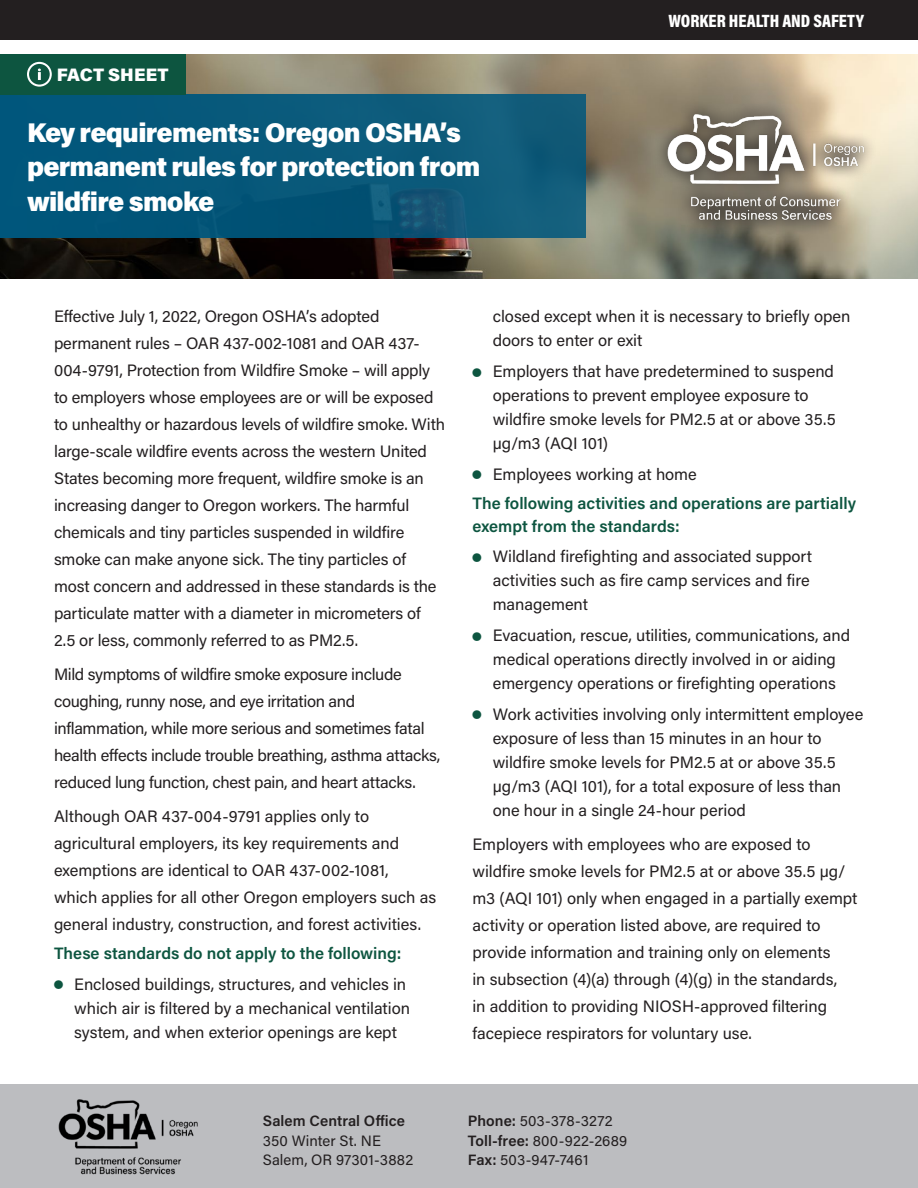
<style>
.page{position:relative;width:918px;height:1188px;background:#fff}
.page>*{position:absolute;margin:0;border:0;box-sizing:border-box;transform-origin:0 0}
.Fact_Sheet_Title{font:900 27px/34.5px "Acumin Pro";letter-spacing:-.03em;color:#fff}
.t1{font:900 18px "Acumin Pro Cond";color:#fff}
.t2{font:900 18px "Acumin Pro";letter-spacing:.005em;color:#fff}
.Body{font:16.5px/27px "Acumin Pro";letter-spacing:-.005em;color:#231f20}
.Body-2{font:600 16.5px/22.5px "Acumin Pro";color:#0d5540}
.t3{font:15px/19.5px "Acumin Pro";letter-spacing:.01em;color:#231f20}
.t4{font:600 15px "Acumin Pro";letter-spacing:.005em;color:#231f20}
.s1{font-weight:600}
</style>
<div class="page">
<img style="left:0;top:54px;width:918px;height:225px">
<div style="left:0;top:94px;width:586px;height:144px;background:#08587b"></div>
<div style="left:0;top:0;width:918px;height:40px;background:#231f20"></div>
<div style="left:0;top:54px;width:186px;height:40px;background:#0d5540"></div>
<svg style="left:27px;top:62px;width:25px;height:25px"></svg>
<div style="left:0;top:1084px;width:918px;height:104px;background:#bcbdc0"></div>
<img style="left:58px;top:1099px;width:140px;height:76px">
<div style="left:653px;top:100px;width:225px;height:134px;background:#231f20;opacity:.75"></div>
<img style="left:666px;top:112px;width:199px;height:109px">
<p class="t2" style="left:57px;top:62px;width:113px">FACT SHEET</p>
<p class="Fact_Sheet_Title" style="left:27px;top:114px;width:455px">Key requirements: Oregon OSHA’s permanent rules for protection from wildfire smoke</p>
<p class="t1" style="left:668px;top:9px;width:197px">WORKER HEALTH AND SAFETY</p>
<p class="Body" style="left:54px;top:302px;width:393px">Effective July 1, 2022, Oregon OSHA’s adopted permanent rules – OAR 437-002-1081 and OAR 437- 004-9791, Protection from Wildfire Smoke – will apply to employers whose employees are or will be exposed to unhealthy or hazardous levels of wildfire smoke. With large-scale wildfire events across the western United States becoming more frequent, wildfire smoke is an increasing danger to Oregon workers. The harmful chemicals and tiny particles suspended in wildfire smoke can make anyone sick. The tiny particles of most concern and addressed in these standards is the particulate matter with a diameter in micrometers of 2.5 or less, commonly referred to as PM2.5.</p>
<p class="Body" style="left:54px;top:660px;width:388px">Mild symptoms of wildfire smoke exposure include coughing, runny nose, and eye irritation and inflammation, while more serious and sometimes fatal health effects include trouble breathing, asthma attacks, reduced lung function, chest pain, and heart attacks.</p>
<p class="Body" style="left:54px;top:802px;width:384px">Although OAR 437-004-9791 applies only to agricultural employers, its key requirements and exemptions are identical to OAR 437-002-1081,<br>which applies for all other Oregon employers such as general industry, construction, and forest activities.</p>
<p class="Body-2" style="left:54px;top:941px;width:349px">These standards do not apply to the following:</p>
<p class="Body" style="left:74px;top:971px;width:337px;line-height:24px">Enclosed buildings, structures, and vehicles in which air is filtered by a mechanical ventilation system, and when exterior openings are kept</p>
<p class="Body" style="left:493px;top:304px;width:359px;line-height:24px">closed except when it is necessary to briefly open doors to enter or exit</p>
<p class="Body" style="left:493px;top:359px;width:345px;line-height:24px">Employers that have predetermined to suspend operations to prevent employee exposure to wildfire smoke levels for PM2.5 at or above 35.5 µg/m3 (AQI 101)</p>
<p class="Body" style="left:493px;top:460px;width:206px">Employees working at home</p>
<p class="Body-2" style="left:472px;top:491px;width:385px">The following activities and operations are partially exempt from the standards:</p>
<p class="Body" style="left:493px;top:544px;width:321px;line-height:24px">Wildland firefighting and associated support activities such as fire camp services and fire management</p>
<p class="Body" style="left:493px;top:623px;width:359px;line-height:24px">Evacuation, rescue, utilities, communications, and medical operations directly involved in or aiding emergency operations or firefighting operations</p>
<p class="Body" style="left:493px;top:701px;width:372px;line-height:24px">Work activities involving only intermittent employee exposure of less than 15 minutes in an hour to wildfire smoke levels for PM2.5 at or above 35.5 µg/m3 (AQI 101), for a total exposure of less than one hour in a single 24-hour period</p>
<p class="Body" style="left:472px;top:830px;width:387px">Employers with employees who are exposed to wildfire smoke levels for PM2.5 at or above 35.5 µg/ m3 (AQI 101) only when engaged in a partially exempt activity or operation listed above, are required to provide information and training only on elements<br>in subsection (4)(a) through (4)(g) in the standards,<br>in addition to providing NIOSH-approved filtering facepiece respirators for voluntary use.</p>
<p class="t4" style="left:263px;top:1111px;width:144px">Salem Central Office</p>
<p class="t3" style="left:263px;top:1130px;width:152px">350 Winter St. NE<br>Salem, OR 97301-3882</p>
<p class="t3" style="left:468px;top:1111px;width:161px"><span class="s1">Phone:</span> 503-378-3272<br><span class="s1">Toll-free:</span> 800-922-2689<br><span class="s1">Fax:</span> 503-947-7461</p>
</div>
